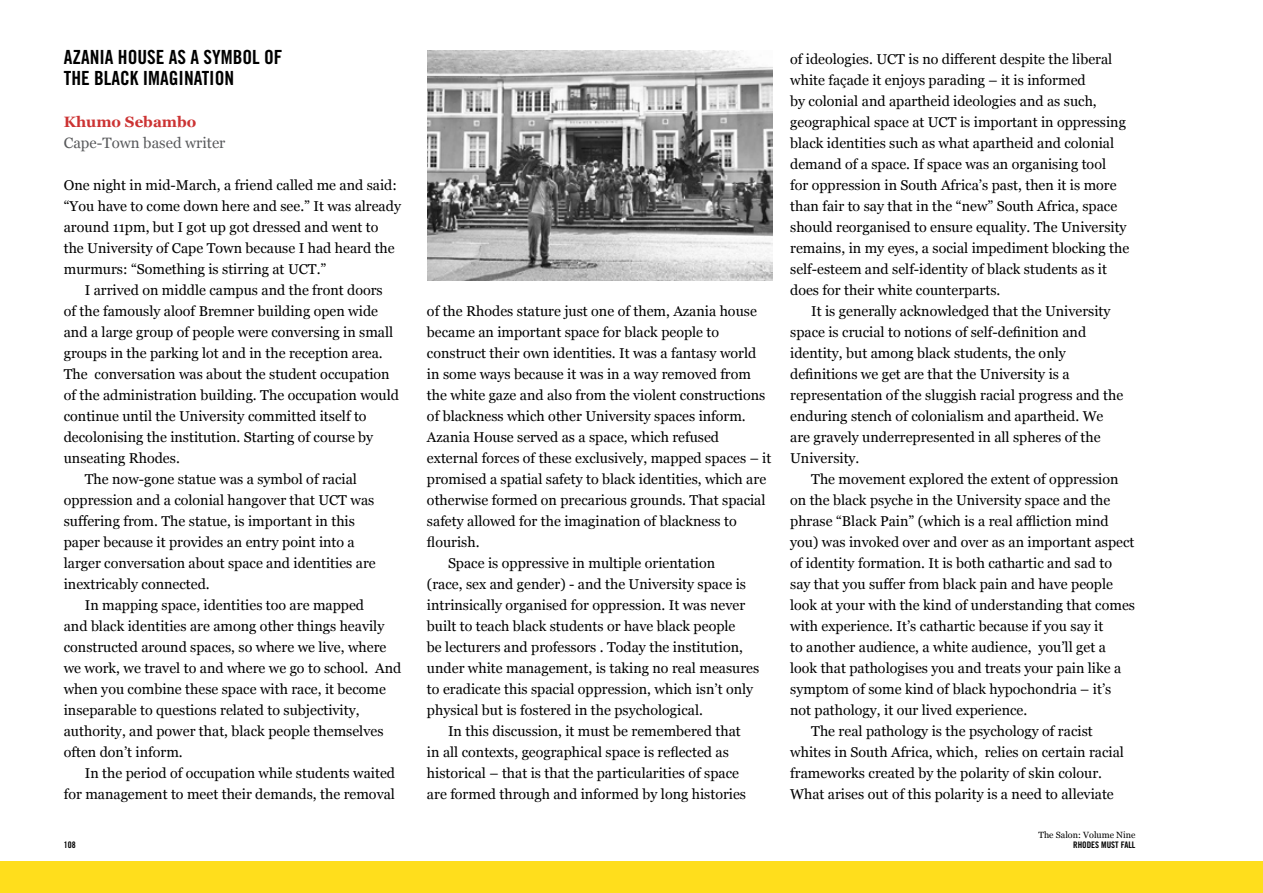
<style>
.page{position:relative;width:1263px;height:893px;background:#fff}
.page>*{position:absolute;margin:0;border:0;box-sizing:border-box;transform-origin:0 0}
.t1{font:19.5px/21px "Trade Gothic LT Std Bd Cn 20";color:#000}
.t2{font:15px "Georgia";color:#58595b}
.t3{font:700 15px "Georgia";color:#c33}
.t4{font:14.25px/21px "Georgia";color:#000}
.t5{font:9px "Georgia";color:#000}
.t6{font:9px "Trade Gothic LT Std Bd Cn 20";color:#000}
</style>
<div class="page">
<div style="left:0;top:861px;width:1263px;height:32px;background:#ffde1c"></div>
<img style="left:427px;top:50px;width:345px;height:231px">
<h1 class="t1" style="left:64px;top:46px;width:220px">AZANIA HOUSE AS A SYMBOL OF<br>THE BLACK IMAGINATION</h1>
<p class="t3" style="left:64px;top:110px;width:134px">Khumo Sebambo</p>
<p class="t2" style="left:64px;top:131px;width:163px">Cape-Town based writer</p>
<p class="t4" style="left:64px;top:174px;width:339px">One night in mid-March, a friend called me and said: “You have to come down here and see.” It was already around 11pm, but I got up got dressed and went to the University of Cape Town because I had heard the murmurs: “Something is stirring at UCT.”</p>
<p class="t4" style="left:85px;top:279px;width:299px">I arrived on middle campus and the front doors</p>
<p class="t4" style="left:64px;top:300px;width:316px">of the famously aloof Bremner building open wide</p>
<p class="t4" style="left:64px;top:321px;width:331px">and a large group of people were conversing in small</p>
<p class="t4" style="left:64px;top:342px;width:321px">groups in the parking lot and in the reception area.</p>
<p class="t4" style="left:64px;top:363px;width:327px">The conversation was about the student occupation</p>
<p class="t4" style="left:64px;top:384px;width:337px">of the administration building. The occupation would</p>
<p class="t4" style="left:64px;top:405px;width:304px">continue until the University committed itself to</p>
<p class="t4" style="left:64px;top:426px;width:311px">decolonising the institution. Starting of course by</p>
<p class="t4" style="left:64px;top:447px;width:118px">unseating Rhodes.</p>
<p class="t4" style="left:85px;top:468px;width:274px">The now-gone statue was a symbol of racial</p>
<p class="t4" style="left:64px;top:489px;width:312px">oppression and a colonial hangover that UCT was</p>
<p class="t4" style="left:64px;top:510px;width:293px">suffering from. The statue, is important in this</p>
<p class="t4" style="left:64px;top:531px;width:293px">paper because it provides an entry point into a</p>
<p class="t4" style="left:64px;top:552px;width:313px">larger conversation about space and identities are</p>
<p class="t4" style="left:64px;top:573px;width:147px">inextricably connected.</p>
<p class="t4" style="left:85px;top:594px;width:281px">In mapping space, identities too are mapped</p>
<p class="t4" style="left:64px;top:615px;width:322px">and black identities are among other things heavily</p>
<p class="t4" style="left:64px;top:636px;width:324px">constructed around spaces, so where we live, where</p>
<p class="t4" style="left:64px;top:657px;width:339px">we work, we travel to and where we go to school. And</p>
<p class="t4" style="left:64px;top:678px;width:324px">when you combine these space with race, it become</p>
<p class="t4" style="left:64px;top:699px;width:297px">inseparable to questions related to subjectivity,</p>
<p class="t4" style="left:64px;top:720px;width:321px">authority, and power that, black people themselves</p>
<p class="t4" style="left:64px;top:741px;width:120px">often don’t inform.</p>
<p class="t4" style="left:85px;top:762px;width:312px">In the period of occupation while students waited</p>
<p class="t4" style="left:64px;top:783px;width:333px">for management to meet their demands, the removal</p>
<p class="t4" style="left:427px;top:300px;width:331px">of the Rhodes stature just one of them, Azania house</p>
<p class="t4" style="left:427px;top:321px;width:294px">became an important space for black people to</p>
<p class="t4" style="left:427px;top:342px;width:331px">construct their own identities. It was a fantasy world</p>
<p class="t4" style="left:427px;top:363px;width:326px">in some ways because it was in a way removed from</p>
<p class="t4" style="left:427px;top:384px;width:340px">the white gaze and also from the violent constructions</p>
<p class="t4" style="left:427px;top:405px;width:320px">of blackness which other University spaces inform.</p>
<p class="t4" style="left:427px;top:426px;width:294px">Azania House served as a space, which refused</p>
<p class="t4" style="left:427px;top:447px;width:346px">external forces of these exclusively, mapped spaces – it</p>
<p class="t4" style="left:427px;top:468px;width:341px">promised a spatial safety to black identities, which are</p>
<p class="t4" style="left:427px;top:489px;width:340px">otherwise formed on precarious grounds. That spacial</p>
<p class="t4" style="left:427px;top:510px;width:311px">safety allowed for the imagination of blackness to</p>
<p class="t4" style="left:427px;top:531px;width:54px">flourish.</p>
<p class="t4" style="left:448px;top:552px;width:269px">Space is oppressive in multiple orientation</p>
<p class="t4" style="left:427px;top:573px;width:321px">(race, sex and gender) - and the University space is</p>
<p class="t4" style="left:427px;top:594px;width:320px">intrinsically organised for oppression. It was never</p>
<p class="t4" style="left:427px;top:615px;width:310px">built to teach black students or have black people</p>
<p class="t4" style="left:427px;top:636px;width:317px">be lecturers and professors . Today the institution,</p>
<p class="t4" style="left:427px;top:657px;width:334px">under white management, is taking no real measures</p>
<p class="t4" style="left:427px;top:678px;width:328px">to eradicate this spacial oppression, which isn’t only</p>
<p class="t4" style="left:427px;top:699px;width:277px">physical but is fostered in the psychological.</p>
<p class="t4" style="left:448px;top:720px;width:294px">In this discussion, it must be remembered that</p>
<p class="t4" style="left:427px;top:741px;width:303px">in all contexts, geographical space is reflected as</p>
<p class="t4" style="left:427px;top:762px;width:314px">historical – that is that the particularities of space</p>
<p class="t4" style="left:427px;top:783px;width:321px">are formed through and informed by long histories</p>
<p class="t4" style="left:790px;top:48px;width:341px">of ideologies. UCT is no different despite the liberal white façade it enjoys parading – it is informed<br>by colonial and apartheid ideologies and as such, geographical space at UCT is important in oppressing black identities such as what apartheid and colonial demand of a space. If space was an organising tool<br>for oppression in South Africa’s past, then it is more than fair to say that in the “new” South Africa, space should reorganised to ensure equality. The University remains, in my eyes, a social impediment blocking the self-esteem and self-identity of black students as it does for their white counterparts.</p>
<p class="t4" style="left:790px;top:300px;width:335px;text-indent:21px">It is generally acknowledged that the University space is crucial to notions of self-definition and identity, but among black students, the only definitions we get are that the University is a representation of the sluggish racial progress and the enduring stench of colonialism and apartheid. We are gravely underrepresented in all spheres of the University.</p>
<p class="t4" style="left:811px;top:468px;width:309px">The movement explored the extent of oppression</p>
<p class="t4" style="left:790px;top:489px;width:322px">on the black psyche in the University space and the</p>
<p class="t4" style="left:790px;top:510px;width:320px">phrase “Black Pain” (which is a real affliction mind</p>
<p class="t4" style="left:790px;top:531px;width:346px">you) was invoked over and over as an important aspect</p>
<p class="t4" style="left:790px;top:552px;width:323px">of identity formation. It is both cathartic and sad to</p>
<p class="t4" style="left:790px;top:573px;width:324px">say that you suffer from black pain and have people</p>
<p class="t4" style="left:790px;top:594px;width:346px">look at your with the kind of understanding that comes</p>
<p class="t4" style="left:790px;top:615px;width:315px">with experience. It’s cathartic because if you say it</p>
<p class="t4" style="left:790px;top:636px;width:317px">to another audience, a white audience, you’ll get a</p>
<p class="t4" style="left:790px;top:657px;width:333px">look that pathologises you and treats your pain like a</p>
<p class="t4" style="left:790px;top:678px;width:323px">symptom of some kind of black hypochondria – it’s</p>
<p class="t4" style="left:790px;top:699px;width:239px">not pathology, it our lived experience.</p>
<p class="t4" style="left:811px;top:720px;width:283px">The real pathology is the psychology of racist</p>
<p class="t4" style="left:790px;top:741px;width:335px">whites in South Africa, which, relies on certain racial</p>
<p class="t4" style="left:790px;top:762px;width:313px">frameworks created by the polarity of skin colour.</p>
<p class="t4" style="left:790px;top:783px;width:325px">What arises out of this polarity is a need to alleviate</p>
<p class="t5" style="left:1038px;top:828px;width:98px">The Salon: Volume Nine</p>
<p class="t6" style="left:64px;top:839px;width:13px">108</p>
<p class="t6" style="left:1073px;top:840px;width:64px">RHODES MUST FALL</p>
</div>
